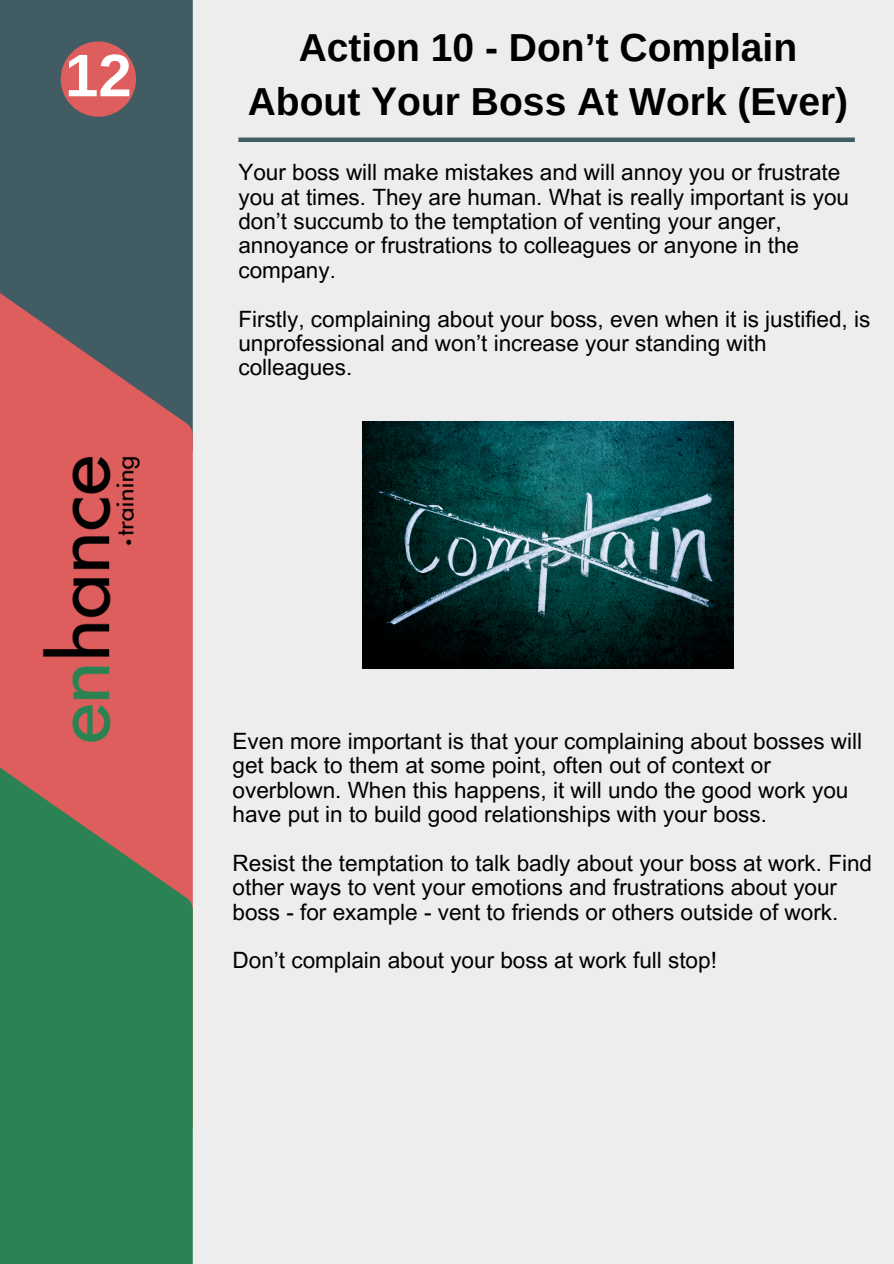
<style>
.page{position:relative;width:894px;height:1264px;background:#fff}
.page>*{position:absolute;margin:0;border:0;box-sizing:border-box;transform-origin:0 0}
.t1{font:700 60px "Arimo";color:#fff}
.t2{font:700 39px/54px "Arimo";color:#000;text-align:center}
.t3{font:22.5px/24.3px "Arial MT Pro";color:#000}
</style>
<div class="page">
<div style="left:0;top:0;width:893px;height:1263px;background:#eeeded"></div>
<div style="left:0;top:0;width:193px;height:191px;background:#425c64"></div>
<svg style="left:0;top:191px;width:193px;height:474px;fill:#425c64"></svg>
<svg style="left:0;top:665px;width:193px;height:598px;fill:#2b8353"></svg>
<img style="left:24px;top:442px;width:131px;height:315px">
<div style="left:238px;top:137px;width:616px;height:5px;background:#425c64"></div>
<div style="left:61px;top:41px;width:75px;height:76px;background:#de5d5d;border-radius:50%"></div>
<img style="left:362px;top:421px;width:371px;height:247px">
<p class="t1" style="left:65px;top:42px;width:68px">12</p>
<p class="t2" style="left:247px;top:20px;width:602px">Action 10 - Don’t Complain<br>About Your Boss At Work (Ever)</p>
<p class="t3" style="left:238px;top:163px;width:612px">Your boss will make mistakes and will annoy you or frustrate you at times. They are human. What is really important is you don’t succumb to the temptation of venting your anger, annoyance or frustrations to colleagues or anyone in the company.</p>
<p class="t3" style="left:238px;top:309px;width:633px">Firstly, complaining about your boss, even when it is justified, is unprofessional and won’t increase your standing with colleagues.</p>
<h1 class="t3" style="left:232px;top:731px;width:630px">Even more important is that your complaining about bosses will get back to them at some point, often out of context or overblown. When this happens, it will undo the good work you have put in to build good relationships with your boss.</h1>
<p class="t3" style="left:232px;top:853px;width:641px">Resist the temptation to talk badly about your boss at work. Find other ways to vent your emotions and frustrations about your boss - for example - vent to friends or others outside of work.</p>
<p class="t3" style="left:232px;top:951px;width:485px">Don’t complain about your boss at work full stop!</p>
</div>
